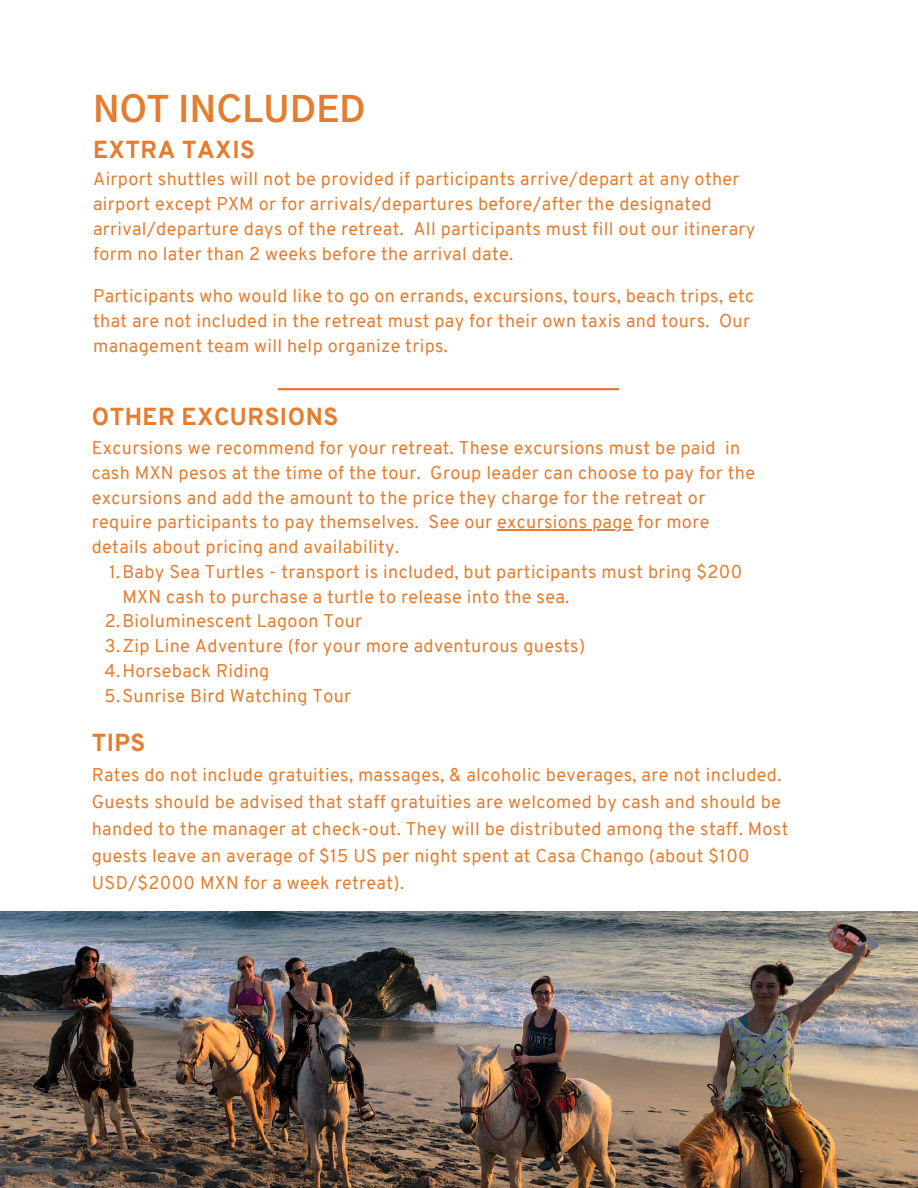
<style>
.page{position:relative;width:918px;height:1188px;background:#fff}
.page>*{position:absolute;margin:0;border:0;box-sizing:border-box;transform-origin:0 0}
.t1{font:700 35.4px "Gothic A1";letter-spacing:.02em;color:#e47d30}
.t2{font:800 24px "Overpass";letter-spacing:.02em;color:#e47d30}
.t3{font:18px/25px "Overpass";letter-spacing:.02em;color:#e47d30}
</style>
<div class="page">
<hr style="left:278px;top:388px;width:341px;height:2px;background:#e47d30">
<img style="left:0;top:911px;width:918px;height:277px">
<hr style="left:497px;top:529px;width:136px;height:2px;background:#e47d30">
<p class="t1" style="left:93px;top:93px;width:274px">NOT INCLUDED</p>
<p class="t2" style="left:93px;top:140px;width:163px">EXTRA TAXIS</p>
<p class="t3" style="left:93px;top:168px;width:664px">Airport shuttles will not be provided if participants arrive/depart at any other airport except PXM or for arrivals/departures before/after the designated arrival/departure days of the retreat. All participants must fill out our itinerary form no later than 2 weeks before the arrival date.</p>
<p class="t3" style="left:93px;top:285px;width:663px">Participants who would like to go on errands, excursions, tours, beach trips, etc that are not included in the retreat must pay for their own taxis and tours. Our management team will help organize trips.</p>
<h1 class="t2" style="left:92px;top:407px;width:248px">OTHER EXCURSIONS</h1>
<p class="t3" style="left:92px;top:437px;width:665px">Excursions we recommend for your retreat. These excursions must be paid in cash MXN pesos at the time of the tour. Group leader can choose to pay for the excursions and add the amount to the price they charge for the retreat or require participants to pay themselves. See our excursions page for more</p>
<p class="t3" style="left:92px;top:536px;width:309px">details about pricing and availability.</p>
<p class="t3" style="left:109px;top:561px;width:635px">1.Baby Sea Turtles - transport is included, but participants must bring $200</p>
<p class="t3" style="left:122px;top:586px;width:448px">MXN cash to purchase a turtle to release into the sea.</p>
<p class="t3" style="left:105px;top:610px;width:259px">2.Bioluminescent Lagoon Tour</p>
<p class="t3" style="left:105px;top:635px;width:482px">3.Zip Line Adventure (for your more adventurous guests)</p>
<p class="t3" style="left:105px;top:660px;width:166px">4.Horseback Riding</p>
<p class="t3" style="left:105px;top:685px;width:248px">5.Sunrise Bird Watching Tour</p>
<p class="t2" style="left:92px;top:733px;width:55px">TIPS</p>
<p class="t3" style="left:92px;top:763px;width:698px;line-height:27px">Rates do not include gratuities, massages, &amp; alcoholic beverages, are not included.<br>Guests should be advised that staff gratuities are welcomed by cash and should be handed to the manager at check-out. They will be distributed among the staff. Most guests leave an average of $15 US per night spent at Casa Chango (about $100<br>USD/$2000 MXN for a week retreat).</p>
</div>
